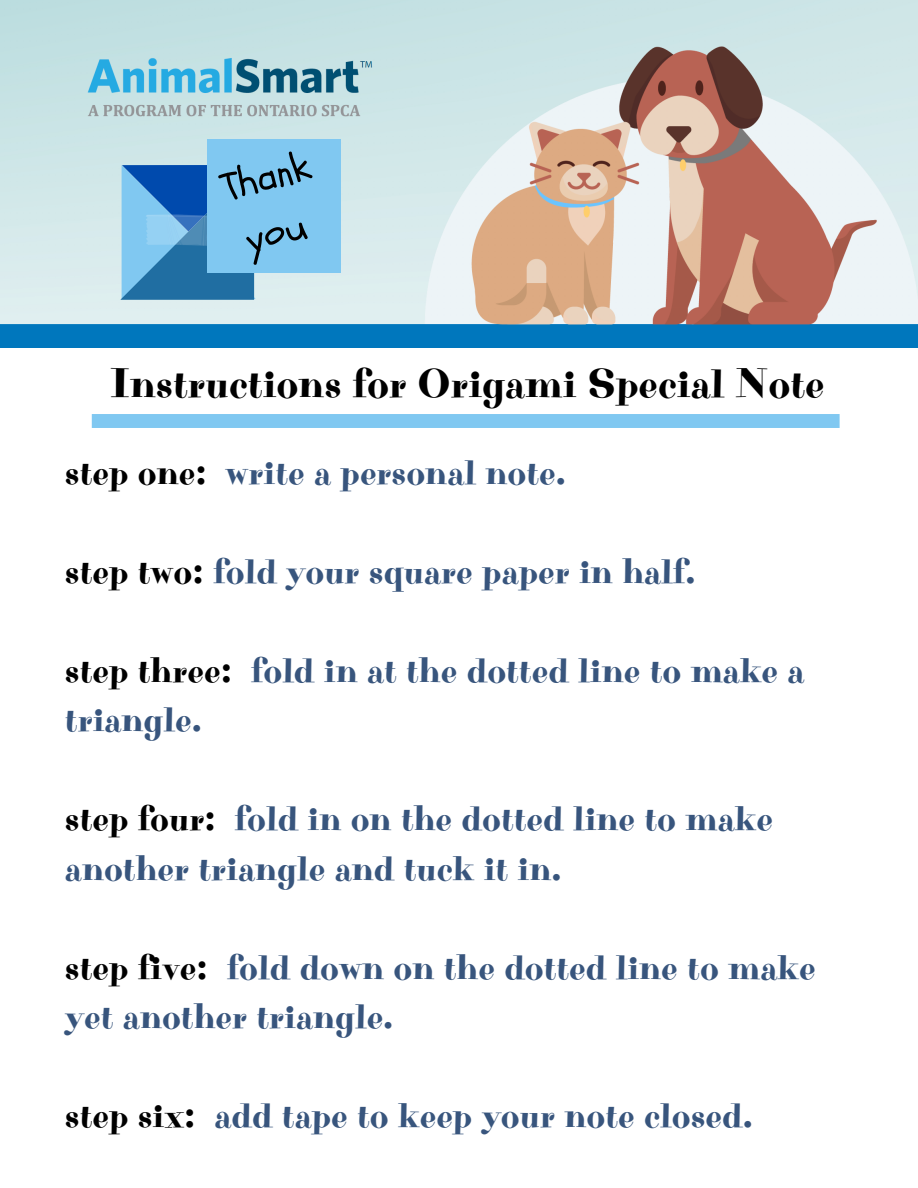
<style>
.page{position:relative;width:918px;height:1188px;background:#fff}
.page>*{position:absolute;margin:0;border:0;box-sizing:border-box;transform-origin:0 0}
.t1{font:42px "Purple Purse";color:#000}
.t2{font:40.65px/56.7px "Schoolbell";color:#000}
.t3{font:36px/49.5px "Purple Purse";color:#38557d}
.s1{color:#000}
</style>
<div class="page">
<div style="left:92px;top:414px;width:748px;height:14px;background:#80c8f1"></div>
<img style="left:0;top:0;width:918px;height:347px">
<svg style="left:120px;top:99px;width:136px;height:201px"></svg>
<div style="left:207px;top:139px;width:134px;height:134px;background:#80c8f1"></div>
<p class="t2" style="left:215px;top:163px;width:91px;rotate:-17deg">Thank you</p>
<p class="t1" style="left:110px;top:359px;width:716px">Instructions for Origami Special Note</p>
<p class="t3" style="left:65px;top:449px;width:502px"><span class="s1">step one:</span> write a personal note.</p>
<p class="t3" style="left:65px;top:548px;width:632px"><span class="s1">step two:</span> fold your square paper in half.</p>
<p class="t3" style="left:65px;top:647px;width:741px"><span class="s1">step three:</span> fold in at the dotted line to make a triangle.</p>
<p class="t3" style="left:65px;top:795px;width:710px"><span class="s1">step four:</span> fold in on the dotted line to make another triangle and tuck it in.</p>
<p class="t3" style="left:65px;top:944px;width:752px"><span class="s1">step five:</span> fold down on the dotted line to make yet another triangle.</p>
<p class="t3" style="left:65px;top:1092px;width:689px"><span class="s1">step six:</span> add tape to keep your note closed.</p>
</div>
